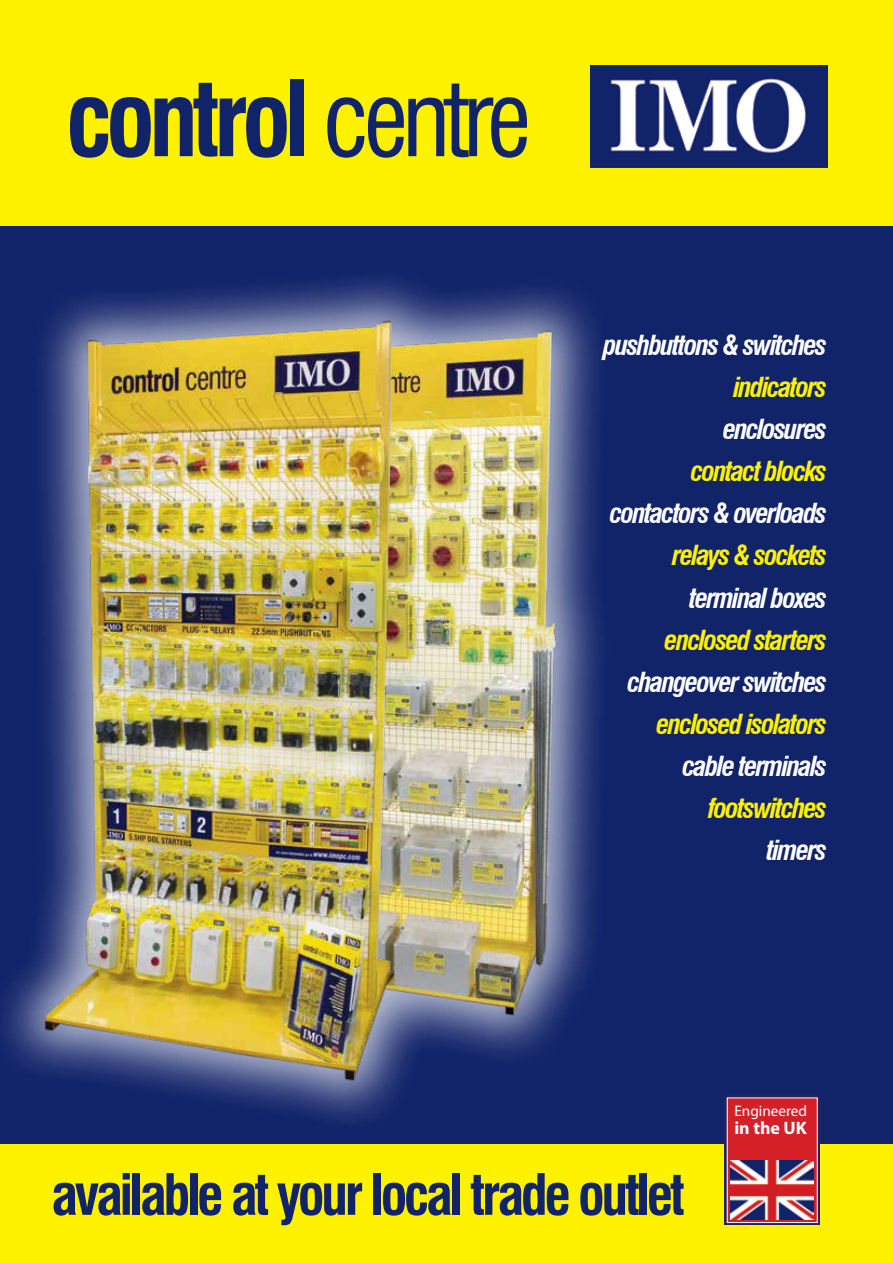
<style>
.page{position:relative;width:893px;height:1263px;background:#fff}
.page>*{position:absolute;margin:0;border:0;box-sizing:border-box;transform-origin:0 0}
.t1{font:700 condensed 102px "Swiss 721 BT";letter-spacing:-.06em;color:#112369}
.t2{font:700 condensed 55.5px "Swiss 721 BT";letter-spacing:-.06em;color:#112369}
.t3{font:italic 700 condensed 27px "Swiss 721 BT";letter-spacing:-.06em;color:#fff}
.t4{font:italic 700 condensed 27px "Swiss 721 BT";letter-spacing:-.06em;color:#fff200}
.t5{font:700 18px "Myriad Pro";color:#fff}
.t6{font:15.3px "Myriad Pro";color:#fff}
.s1{font-weight:400}
</style>
<div class="page">
<div style="left:0;top:225px;width:893px;height:920px;background:#112369"></div>
<div style="left:0;top:0;width:893px;height:225px;background:#fff200"></div>
<img style="left:590px;top:66px;width:237px;height:101px">
<div style="left:0;top:1145px;width:893px;height:118px;background:#fff200"></div>
<svg style="left:725px;top:1095px;width:95px;height:130px"></svg>
<div style="left:727px;top:1098px;width:90px;height:124px;background:#d52027"></div>
<div style="left:727px;top:1097px;width:90px;height:126px;border:1px solid #fff"></div>
<img style="left:731px;top:1160px;width:82px;height:59px">
<div style="left:0;top:263px;width:614px;height:874px;background:#fff;opacity:.75"></div>
<img style="left:419px;top:310px;width:157px;height:715px">
<img style="left:17px;top:298px;width:402px;height:791px">
<h1 class="t1" style="left:66px;top:58px;width:467px">control <span class="s1">centre</span></h1>
<p class="t3" style="left:603px;top:329px;width:225px">pushbuttons &amp; switches</p>
<p class="t4" style="left:733px;top:371px;width:95px">indicators</p>
<p class="t3" style="left:723px;top:413px;width:106px">enclosures</p>
<p class="t4" style="left:691px;top:455px;width:138px">contact blocks</p>
<p class="t3" style="left:610px;top:497px;width:219px">contactors &amp; overloads</p>
<p class="t4" style="left:672px;top:539px;width:156px">relays &amp; sockets</p>
<p class="t3" style="left:689px;top:581px;width:139px">terminal boxes</p>
<p class="t4" style="left:665px;top:623px;width:164px">enclosed starters</p>
<p class="t3" style="left:627px;top:665px;width:201px">changeover switches</p>
<p class="t4" style="left:656px;top:707px;width:172px">enclosed isolators</p>
<p class="t3" style="left:682px;top:749px;width:146px">cable terminals</p>
<p class="t4" style="left:708px;top:791px;width:121px">footswitches</p>
<p class="t3" style="left:767px;top:833px;width:62px">timers</p>
<p class="t6" style="left:734px;top:1101px;width:74px">Engineered</p>
<p class="t5" style="left:734px;top:1116px;width:74px">in the UK</p>
<h2 class="t2" style="left:51px;top:1161px;width:635px">available at your local trade outlet</h2>
</div>
